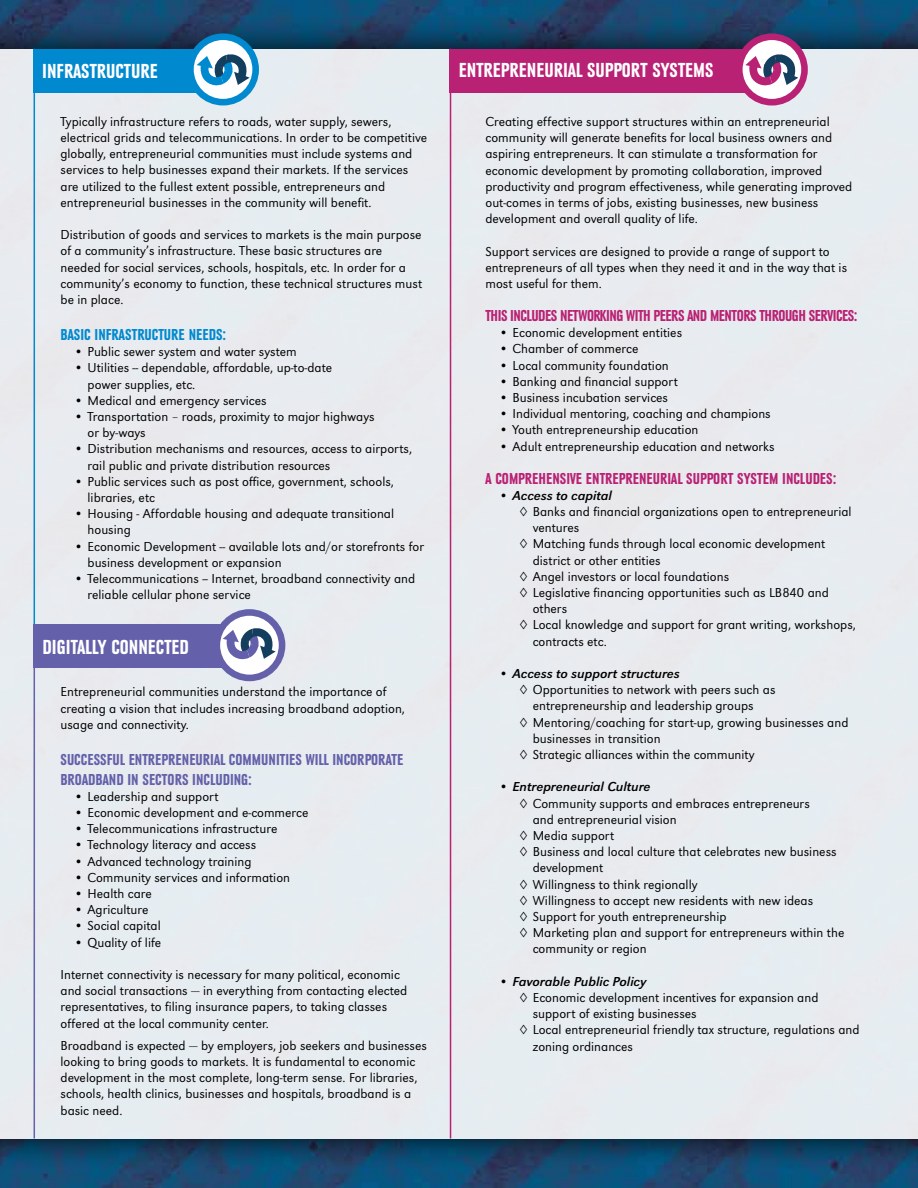
<style>
.page{position:relative;width:918px;height:1188px;background:#fff}
.page>*{position:absolute;margin:0;border:0;box-sizing:border-box;transform-origin:0 0}
.t1{font:21.15px "URW Grotesk T Bol Con";color:#fff}
.t2{font:16.5px "URW Grotesk T Bol Con";letter-spacing:-.015em;color:#b92174}
.t3{font:16.5px/19.8px "URW Grotesk T Bol Con";color:#6460aa}
.t4{font:16.5px "URW Grotesk T Bol Con";color:#0089cf}
.t5{font:300 13.5px/16.2px "URW Grotesk T";color:#000}
.t6{font:italic 13.5px "URW Grotesk T";color:#000}
</style>
<div class="page">
<img style="left:0;top:0;width:918px;height:1188px">
<div style="left:0;top:17px;width:918px;height:1153px;background:#000;opacity:.97"></div>
<div style="left:0;top:49px;width:918px;height:1089px;background:#e8ecf0"></div>
<hr style="left:34px;top:49px;width:1px;height:581px;background:#0089cf">
<hr style="left:34px;top:637px;width:1px;height:502px;background:#6460aa">
<div style="left:34px;top:624px;width:216px;height:44px;background:#6460aa"></div>
<svg style="left:217px;top:612px;width:65px;height:66px"></svg>
<div style="left:214px;top:609px;width:71px;height:72px;border:7px solid #6460aa;border-radius:50%"></div>
<svg style="left:223px;top:628px;width:53px;height:31px"></svg>
<hr style="left:450px;top:49px;width:1px;height:1089px;background:#b92174">
<div style="left:34px;top:49px;width:189px;height:43px;background:#0089cf"></div>
<svg style="left:190px;top:37px;width:66px;height:65px"></svg>
<div style="left:187px;top:33px;width:72px;height:72px;border:7px solid #0089cf;border-radius:50%"></div>
<svg style="left:197px;top:54px;width:53px;height:32px"></svg>
<div style="left:450px;top:49px;width:322px;height:43px;background:#b92174"></div>
<svg style="left:739px;top:37px;width:66px;height:65px"></svg>
<div style="left:736px;top:33px;width:72px;height:73px;border:7px solid #b92174;border-radius:50%"></div>
<svg style="left:745px;top:54px;width:53px;height:32px"></svg>
<h1 class="t1" style="left:42px;top:60px;width:117px">INFRASTRUCTURE</h1>
<h1 class="t1" style="left:459px;top:59px;width:256px">ENTREPRENEURIAL SUPPORT SYSTEMS</h1>
<p class="t5" style="left:61px;top:113px;width:368px">Typically infrastructure refers to roads, water supply, sewers, electrical grids and telecommunications. In order to be competitive globally, entrepreneurial communities must include systems and services to help businesses expand their markets. If the services are utilized to the fullest extent possible, entrepreneurs and entrepreneurial businesses in the community will benefit.</p>
<p class="t5" style="left:61px;top:227px;width:363px">Distribution of goods and services to markets is the main purpose of a community’s infrastructure. These basic structures are needed for social services, schools, hospitals, etc. In order for a community’s economy to function, these technical structures must be in place.</p>
<p class="t4" style="left:61px;top:326px;width:167px">BASIC INFRASTRUCTURE NEEDS:</p>
<p class="t5" style="left:74px;top:344px;width:224px">• Public sewer system and water system</p>
<p class="t5" style="left:88px;top:360px;width:246px;text-indent:-14px">• Utilities -- dependable, affordable, up-to-date power supplies, etc.</p>
<p class="t5" style="left:74px;top:392px;width:194px">• Medical and emergency services</p>
<p class="t5" style="left:88px;top:408px;width:289px;text-indent:-14px">• Transportation – roads, proximity to major highways or by-ways</p>
<p class="t5" style="left:88px;top:441px;width:326px;text-indent:-14px">• Distribution mechanisms and resources, access to airports, rail public and private distribution resources</p>
<p class="t5" style="left:88px;top:473px;width:308px;text-indent:-14px">• Public services such as post office, government, schools, libraries, etc</p>
<p class="t5" style="left:88px;top:506px;width:308px;text-indent:-14px">• Housing - Affordable housing and adequate transitional housing</p>
<p class="t5" style="left:88px;top:538px;width:338px;text-indent:-14px">• Economic Development -- available lots and/or storefronts for business development or expansion</p>
<p class="t5" style="left:88px;top:570px;width:329px;text-indent:-14px">• Telecommunications -- Internet, broadband connectivity and reliable cellular phone service</p>
<h1 class="t1" style="left:43px;top:635px;width:148px">DIGITALLY CONNECTED</h1>
<p class="t5" style="left:61px;top:684px;width:346px">Entrepreneurial communities understand the importance of creating a vision that includes increasing broadband adoption, usage and connectivity.</p>
<p class="t3" style="left:61px;top:749px;width:344px">SUCCESSFUL ENTREPRENEURIAL COMMUNITIES WILL INCORPORATE<br>BROADBAND IN SECTORS INCLUDING:</p>
<p class="t5" style="left:74px;top:788px;width:146px">• Leadership and support</p>
<p class="t5" style="left:74px;top:804px;width:236px">• Economic development and e-commerce</p>
<p class="t5" style="left:74px;top:821px;width:205px">• Telecommunications infrastructure</p>
<p class="t5" style="left:74px;top:837px;width:184px">• Technology literacy and access</p>
<p class="t5" style="left:74px;top:853px;width:179px">• Advanced technology training</p>
<p class="t5" style="left:74px;top:869px;width:218px">• Community services and information</p>
<p class="t5" style="left:74px;top:885px;width:79px">• Health care</p>
<p class="t5" style="left:74px;top:902px;width:76px">• Agriculture</p>
<p class="t5" style="left:74px;top:918px;width:88px">• Social capital</p>
<p class="t5" style="left:74px;top:934px;width:89px">• Quality of life</p>
<p class="t5" style="left:61px;top:966px;width:348px">Internet connectivity is necessary for many political, economic and social transactions — in everything from contacting elected representatives, to filing insurance papers, to taking classes offered at the local community center.</p>
<p class="t5" style="left:61px;top:1037px;width:368px">Broadband is expected — by employers, job seekers and businesses looking to bring goods to markets. It is fundamental to economic development in the most complete, long-term sense. For libraries, schools, health clinics, businesses and hospitals, broadband is a basic need.</p>
<p class="t5" style="left:486px;top:113px;width:368px">Creating effective support structures within an entrepreneurial community will generate benefits for local business owners and aspiring entrepreneurs. It can stimulate a transformation for economic development by promoting collaboration, improved productivity and program effectiveness, while generating improved out-comes in terms of jobs, existing businesses, new business development and overall quality of life.</p>
<p class="t5" style="left:486px;top:243px;width:363px">Support services are designed to provide a range of support to entrepreneurs of all types when they need it and in the way that is most useful for them.</p>
<p class="t2" style="left:486px;top:307px;width:373px">THIS INCLUDES NETWORKING WITH PEERS AND MENTORS THROUGH SERVICES:</p>
<p class="t5" style="left:499px;top:325px;width:185px">• Economic development entities</p>
<p class="t5" style="left:499px;top:341px;width:141px">• Chamber of commerce</p>
<p class="t5" style="left:499px;top:357px;width:171px">• Local community foundation</p>
<p class="t5" style="left:499px;top:373px;width:180px">• Banking and financial support</p>
<p class="t5" style="left:499px;top:389px;width:171px">• Business incubation services</p>
<p class="t5" style="left:499px;top:406px;width:273px">• Individual mentoring, coaching and champions</p>
<p class="t5" style="left:499px;top:422px;width:201px">• Youth entrepreneurship education</p>
<p class="t5" style="left:499px;top:438px;width:277px">• Adult entrepreneurship education and networks</p>
<p class="t2" style="left:486px;top:469px;width:352px">A COMPREHENSIVE ENTREPRENEURIAL SUPPORT SYSTEM INCLUDES:</p>
<p class="t6" style="left:499px;top:488px;width:114px">• Access to capital</p>
<p class="t5" style="left:519px;top:503px;width:334px">◊ Banks and financial organizations open to entrepreneurial</p>
<p class="t5" style="left:533px;top:520px;width:48px">ventures</p>
<p class="t5" style="left:519px;top:536px;width:308px">◊ Matching funds through local economic development</p>
<p class="t5" style="left:533px;top:552px;width:129px">district or other entities</p>
<p class="t5" style="left:519px;top:568px;width:211px">◊ Angel investors or local foundations</p>
<p class="t5" style="left:519px;top:584px;width:311px">◊ Legislative financing opportunities such as LB840 and</p>
<p class="t5" style="left:533px;top:601px;width:36px">others</p>
<p class="t5" style="left:519px;top:617px;width:338px">◊ Local knowledge and support for grant writing, workshops,</p>
<p class="t5" style="left:533px;top:633px;width:75px">contracts etc.</p>
<p class="t6" style="left:499px;top:666px;width:182px">• Access to support structures</p>
<p class="t5" style="left:519px;top:682px;width:258px">◊ Opportunities to network with peers such as</p>
<p class="t5" style="left:533px;top:698px;width:222px">entrepreneurship and leadership groups</p>
<p class="t5" style="left:519px;top:714px;width:331px">◊ Mentoring/coaching for start-up, growing businesses and</p>
<p class="t5" style="left:533px;top:730px;width:129px">businesses in transition</p>
<p class="t5" style="left:519px;top:746px;width:237px">◊ Strategic alliances within the community</p>
<p class="t6" style="left:499px;top:779px;width:153px">• Entrepreneurial Culture</p>
<p class="t5" style="left:519px;top:795px;width:292px">◊ Community supports and embraces entrepreneurs</p>
<p class="t5" style="left:533px;top:811px;width:146px">and entrepreneurial vision</p>
<p class="t5" style="left:519px;top:827px;width:96px">◊ Media support</p>
<p class="t5" style="left:519px;top:844px;width:319px">◊ Business and local culture that celebrates new business</p>
<p class="t5" style="left:533px;top:860px;width:72px">development</p>
<p class="t5" style="left:519px;top:876px;width:180px">◊ Willingness to think regionally</p>
<p class="t5" style="left:519px;top:892px;width:295px">◊ Willingness to accept new residents with new ideas</p>
<p class="t5" style="left:519px;top:908px;width:209px">◊ Support for youth entrepreneurship</p>
<p class="t5" style="left:519px;top:925px;width:327px">◊ Marketing plan and support for entrepreneurs within the</p>
<p class="t5" style="left:533px;top:941px;width:115px">community or region</p>
<p class="t6" style="left:499px;top:974px;width:149px">• Favorable Public Policy</p>
<p class="t5" style="left:519px;top:989px;width:301px">◊ Economic development incentives for expansion and</p>
<p class="t5" style="left:533px;top:1006px;width:165px">support of existing businesses</p>
<p class="t5" style="left:519px;top:1022px;width:342px">◊ Local entrepreneurial friendly tax structure, regulations and</p>
<p class="t5" style="left:533px;top:1038px;width:102px">zoning ordinances</p>
</div>
